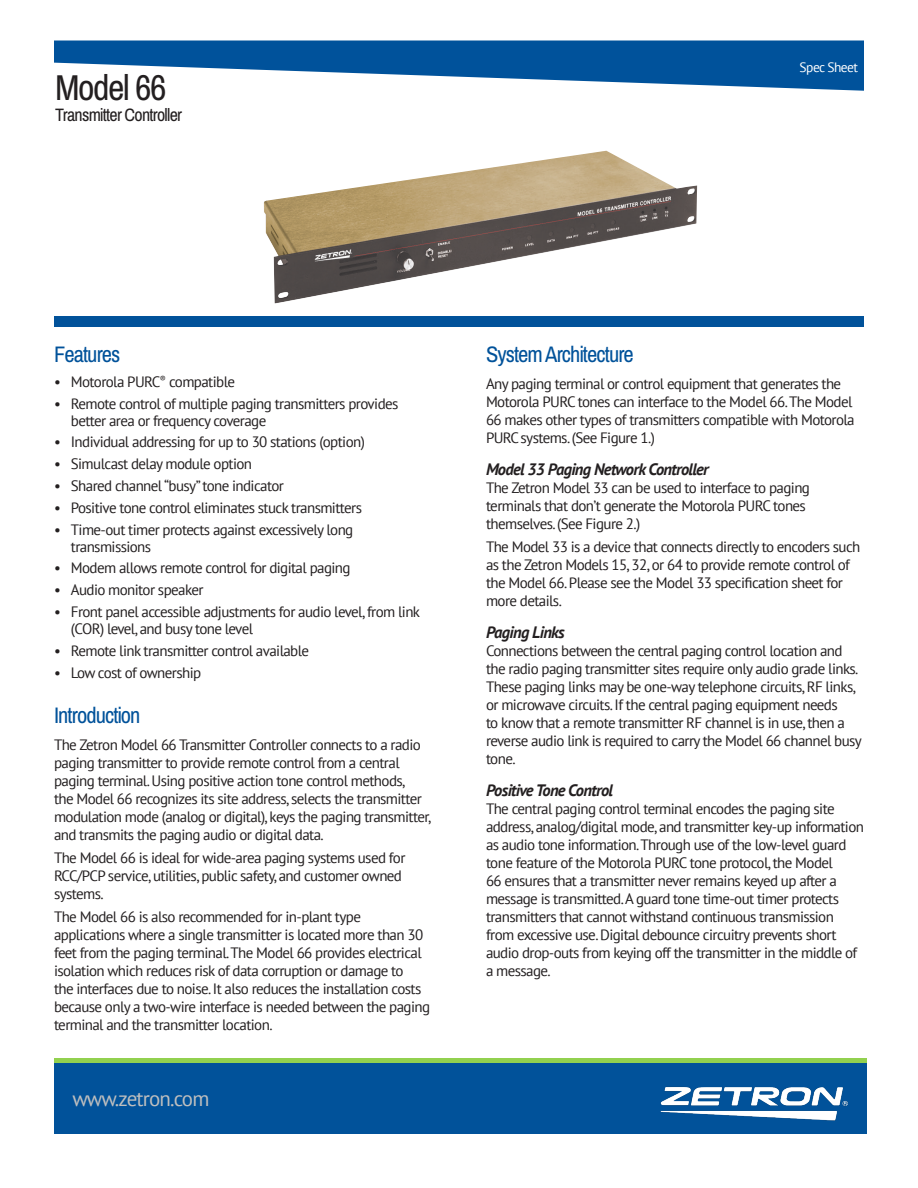
<style>
.page{position:relative;width:918px;height:1188px;background:#fff}
.page>*{position:absolute;margin:0;border:0;box-sizing:border-box;transform-origin:0 0}
.t1{font:36px "Archivo Narrow";letter-spacing:-.04em;color:#231f20}
.specsheet_headline{font:22.5px "Archivo Narrow";letter-spacing:-.04em;color:#01529a}
.Body_Copy{font:21px "PT Sans";letter-spacing:-.04em;color:#bfbfbf}
.t2{font:18px "Archivo Narrow";letter-spacing:-.04em;color:#231f20}
.specsheet_black_subh{font:italic 700 16.5px "PT Sans";letter-spacing:-.04em;color:#231f20}
.specsheet_body{font:15px/18px "PT Sans";letter-spacing:-.04em;color:#231f20}
.Body_Copy-2{font:13.5px "PT Sans";letter-spacing:-.04em;color:#fff}
</style>
<div class="page">
<svg style="left:54px;top:40px;width:810px;height:51px"></svg>
<div style="left:54px;top:1063px;width:813px;height:71px;background:#01529a"></div>
<div style="left:54px;top:1058px;width:813px;height:5px;background:#92d14f"></div>
<img style="left:660px;top:1086px;width:188px;height:35px">
<div style="left:54px;top:316px;width:810px;height:11px;background:#01529a"></div>
<img style="left:263px;top:151px;width:434px;height:153px">
<p class="t1" style="left:55px;top:65px;width:113px">Model 66</p>
<p class="t2" style="left:55px;top:104px;width:129px">Transmitter Controller</p>
<p class="Body_Copy-2" style="left:800px;top:59px;width:60px">Spec Sheet</p>
<p class="specsheet_headline" style="left:54px;top:340px;width:68px">Features</p>
<p class="specsheet_body" style="left:54px;top:372px;width:183px">• Motorola PURC<sup>®</sup> compatible</p>
<p class="specsheet_body" style="left:71px;top:395px;width:329px;line-height:16.5px;text-indent:-17px">• Remote control of multiple paging transmitters provides better area or frequency coverage</p>
<p class="specsheet_body" style="left:54px;top:433px;width:312px">• Individual addressing for up to 30 stations (option)</p>
<p class="specsheet_body" style="left:54px;top:455px;width:200px">• Simulcast delay module option</p>
<p class="specsheet_body" style="left:54px;top:477px;width:231px">• Shared channel “busy” tone indicator</p>
<p class="specsheet_body" style="left:54px;top:498px;width:310px">• Positive tone control eliminates stuck transmitters</p>
<p class="specsheet_body" style="left:71px;top:521px;width:284px;line-height:16.5px;text-indent:-17px">• Time-out timer protects against excessively long transmissions</p>
<p class="specsheet_body" style="left:54px;top:559px;width:298px">• Modem allows remote control for digital paging</p>
<p class="specsheet_body" style="left:54px;top:581px;width:151px">• Audio monitor speaker</p>
<p class="specsheet_body" style="left:71px;top:603px;width:351px;line-height:16.5px;text-indent:-17px">• Front panel accessible adjustments for audio level, from link (COR) level, and busy tone level</p>
<p class="specsheet_body" style="left:54px;top:641px;width:257px">• Remote link transmitter control available</p>
<p class="specsheet_body" style="left:54px;top:663px;width:149px">• Low cost of ownership</p>
<p class="specsheet_headline" style="left:54px;top:701px;width:88px">Introduction</p>
<p class="specsheet_body" style="left:54px;top:735px;width:379px">The Zetron Model 66 Transmitter Controller connects to a radio paging transmitter to provide remote control from a central paging terminal. Using positive action tone control methods,<br>the Model 66 recognizes its site address, selects the transmitter modulation mode (analog or digital), keys the paging transmitter, and transmits the paging audio or digital data.</p>
<p class="specsheet_body" style="left:54px;top:848px;width:353px">The Model 66 is ideal for wide-area paging systems used for<br>RCC/PCP service, utilities, public safety, and customer owned systems.</p>
<p class="specsheet_body" style="left:54px;top:908px;width:378px">The Model 66 is also recommended for in-plant type applications where a single transmitter is located more than 30 feet from the paging terminal. The Model 66 provides electrical isolation which reduces risk of data corruption or damage to<br>the interfaces due to noise. It also reduces the installation costs because only a two-wire interface is needed between the paging terminal and the transmitter location.</p>
<p class="Body_Copy" style="left:72px;top:1085px;width:139px">www.zetron.com</p>
<p class="specsheet_headline" style="left:486px;top:340px;width:149px">System Architecture</p>
<p class="specsheet_body" style="left:486px;top:374px;width:370px">Any paging terminal or control equipment that generates the Motorola PURC tones can interface to the Model 66. The Model 66 makes other types of transmitters compatible with Motorola PURCsystems. (See Figure 1.)</p>
<p class="specsheet_black_subh" style="left:486px;top:458px;width:224px">Model 33 Paging Network Controller</p>
<p class="specsheet_body" style="left:486px;top:478px;width:326px">The Zetron Model 33 can be used to interface to paging terminals that don’t generate the Motorola PURC tones themselves. (See Figure 2.)</p>
<p class="specsheet_body" style="left:486px;top:537px;width:376px">The Model 33 is a device that connects directly to encoders such as the Zetron Models 15, 32, or 64 to provide remote control of the Model 66. Please see the Model 33 specification sheet for more details.</p>
<p class="specsheet_black_subh" style="left:486px;top:621px;width:80px">Paging Links</p>
<p class="specsheet_body" style="left:486px;top:641px;width:377px">Connections between the central paging control location and the radio paging transmitter sites require only audio grade links.<br>These paging links may be one-way telephone circuits, RF links, or microwave circuits. If the central paging equipment needs<br>to know that a remote transmitter RF channel is in use, then a reverse audio link is required to carry the Model 66 channel busy tone.</p>
<p class="specsheet_black_subh" style="left:486px;top:779px;width:129px">Positive Tone Control</p>
<p class="specsheet_body" style="left:486px;top:799px;width:380px">The central paging control terminal encodes the paging site address, analog/digital mode, and transmitter key-up information as audio tone information. Through use of the low-level guard tone feature of the Motorola PURC tone protocol, the Model<br>66 ensures that a transmitter never remains keyed up after a message is transmitted. A guard tone time-out timer protects transmitters that cannot withstand continuous transmission from excessive use. Digital debounce circuitry prevents short audio drop-outs from keying off the transmitter in the middle of a message.</p>
</div>
